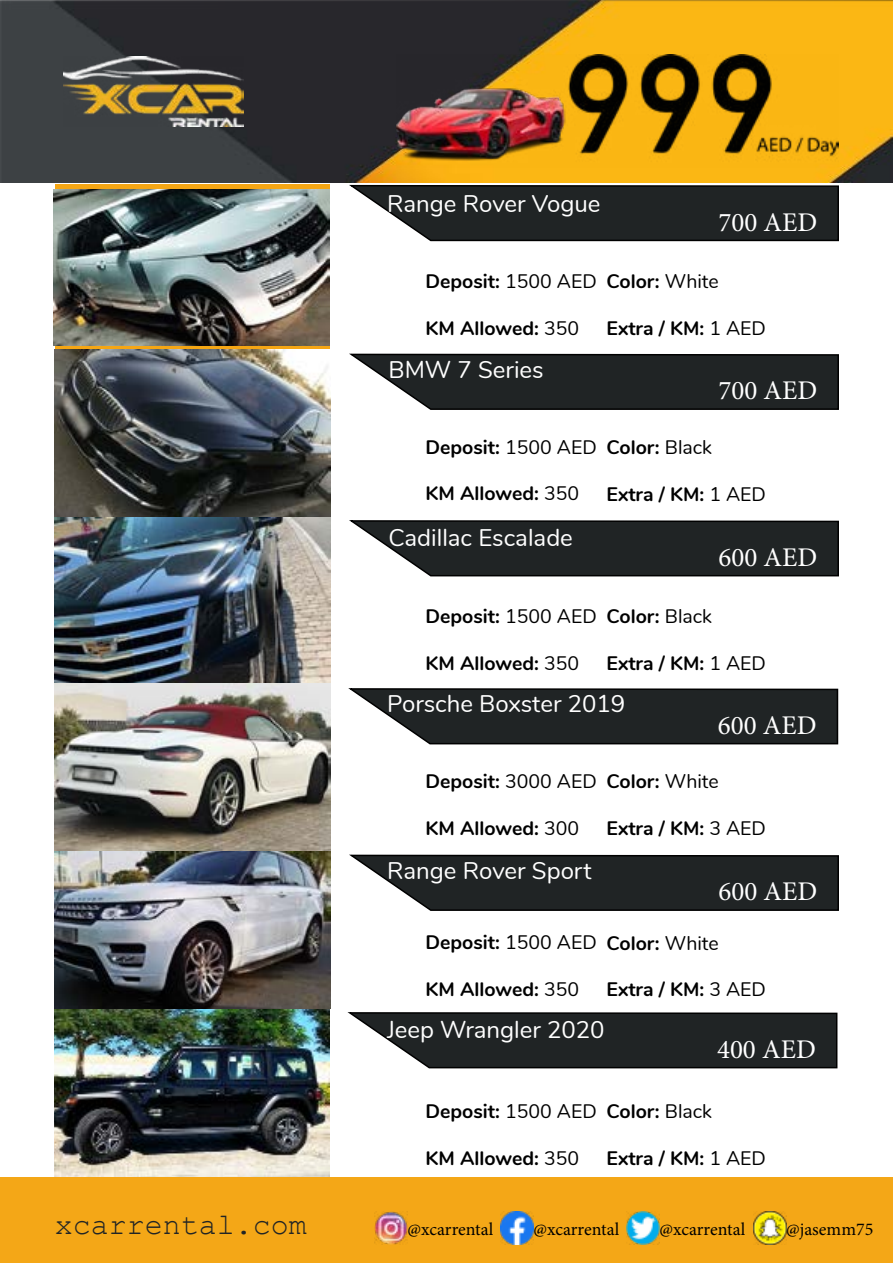
<style>
.page{position:relative;width:893px;height:1263px;background:#fff}
.page>*{position:absolute;margin:0;border:0;box-sizing:border-box;transform-origin:0 0}
.t1{font:30px "Courier New";color:#202425}
.t2{font:27px "Minion Pro";color:#fff}
.t3{font:24px "Nunito";color:#fff}
.t4{font:700 19.5px "Nunito";color:#000}
.t5{font:18px "Minion Pro";color:#000}
.s1{font-weight:400}
</style>
<div class="page">
<img style="left:0;top:0;width:893px;height:183px">
<img style="left:396px;top:54px;width:443px;height:113px">
<img style="left:64px;top:57px;width:180px;height:69px">
<img style="left:54px;top:349px;width:276px;height:828px">
<img style="left:53px;top:190px;width:276px;height:156px">
<svg style="left:349px;top:184px;width:490px;height:58px;background:#393c3d"></svg>
<svg style="left:349px;top:520px;width:490px;height:57px;background:#343738"></svg>
<svg style="left:349px;top:353px;width:490px;height:57px;background:#343738"></svg>
<svg style="left:349px;top:688px;width:490px;height:57px;background:#343738"></svg>
<svg style="left:349px;top:854px;width:490px;height:57px;background:#343738"></svg>
<svg style="left:348px;top:1012px;width:490px;height:57px;background:#343738"></svg>
<div style="left:0;top:1177px;width:893px;height:86px;background:#f4a717"></div>
<img style="left:374px;top:1211px;width:34px;height:33px">
<img style="left:500px;top:1211px;width:33px;height:33px">
<img style="left:626px;top:1211px;width:33px;height:33px">
<img style="left:753px;top:1211px;width:33px;height:33px">
<p class="t3" style="left:387px;top:186px;width:215px">Range Rover Vogue</p>
<h2 class="t2" style="left:718px;top:204px;width:100px">700 AED</h2>
<p class="t4" style="left:425px;top:267px;width:173px">Deposit: <span class="s1">1500 AED</span></p>
<p class="t4" style="left:425px;top:313px;width:155px">KM Allowed: <span class="s1">350</span></p>
<p class="t3" style="left:388px;top:352px;width:157px">BMW 7 Series</p>
<p class="t4" style="left:606px;top:267px;width:114px">Color: <span class="s1">White</span></p>
<p class="t4" style="left:606px;top:314px;width:161px">Extra / KM: <span class="s1">1 AED</span></p>
<h2 class="t2" style="left:718px;top:373px;width:100px">700 AED</h2>
<p class="t4" style="left:425px;top:432px;width:173px">Deposit: <span class="s1">1500 AED</span></p>
<p class="t4" style="left:425px;top:479px;width:155px">KM Allowed: <span class="s1">350</span></p>
<p class="t3" style="left:388px;top:520px;width:186px">Cadillac Escalade</p>
<p class="t4" style="left:606px;top:433px;width:107px">Color: <span class="s1">Black</span></p>
<p class="t4" style="left:606px;top:480px;width:161px">Extra / KM: <span class="s1">1 AED</span></p>
<h2 class="t2" style="left:718px;top:539px;width:100px">600 AED</h2>
<p class="t4" style="left:425px;top:602px;width:173px">Deposit: <span class="s1">1500 AED</span></p>
<p class="t4" style="left:425px;top:648px;width:155px">KM Allowed: <span class="s1">350</span></p>
<p class="t4" style="left:606px;top:602px;width:107px">Color: <span class="s1">Black</span></p>
<p class="t4" style="left:606px;top:649px;width:161px">Extra / KM: <span class="s1">1 AED</span></p>
<p class="t3" style="left:387px;top:686px;width:240px">Porsche Boxster 2019</p>
<h2 class="t2" style="left:718px;top:707px;width:100px">600 AED</h2>
<p class="t4" style="left:425px;top:767px;width:173px">Deposit: <span class="s1">3000 AED</span></p>
<p class="t4" style="left:425px;top:813px;width:155px">KM Allowed: <span class="s1">300</span></p>
<p class="t3" style="left:387px;top:852px;width:206px">Range Rover Sport</p>
<p class="t4" style="left:606px;top:767px;width:114px">Color: <span class="s1">White</span></p>
<p class="t4" style="left:606px;top:814px;width:161px">Extra / KM: <span class="s1">3 AED</span></p>
<h2 class="t2" style="left:718px;top:874px;width:100px">600 AED</h2>
<p class="t4" style="left:425px;top:928px;width:173px">Deposit: <span class="s1">1500 AED</span></p>
<p class="t4" style="left:425px;top:974px;width:155px">KM Allowed: <span class="s1">350</span></p>
<p class="t4" style="left:606px;top:928px;width:114px">Color: <span class="s1">White</span></p>
<p class="t4" style="left:606px;top:975px;width:161px">Extra / KM: <span class="s1">3 AED</span></p>
<p class="t3" style="left:387px;top:1011px;width:219px">Jeep Wrangler 2020</p>
<h2 class="t2" style="left:717px;top:1031px;width:100px">400 AED</h2>
<p class="t4" style="left:425px;top:1097px;width:173px">Deposit: <span class="s1">1500 AED</span></p>
<p class="t4" style="left:425px;top:1143px;width:155px">KM Allowed: <span class="s1">350</span></p>
<p class="t4" style="left:606px;top:1097px;width:107px">Color: <span class="s1">Black</span></p>
<p class="t4" style="left:606px;top:1144px;width:161px">Extra / KM: <span class="s1">1 AED</span></p>
<h1 class="t1" style="left:55px;top:1206px;width:253px">xcarrental.com</h1>
<p class="t5" style="left:408px;top:1217px;width:87px">@xcarrental</p>
<p class="t5" style="left:533px;top:1217px;width:87px">@xcarrental</p>
<p class="t5" style="left:659px;top:1217px;width:87px">@xcarrental</p>
<p class="t5" style="left:786px;top:1217px;width:89px">@jasemm75</p>
</div>
